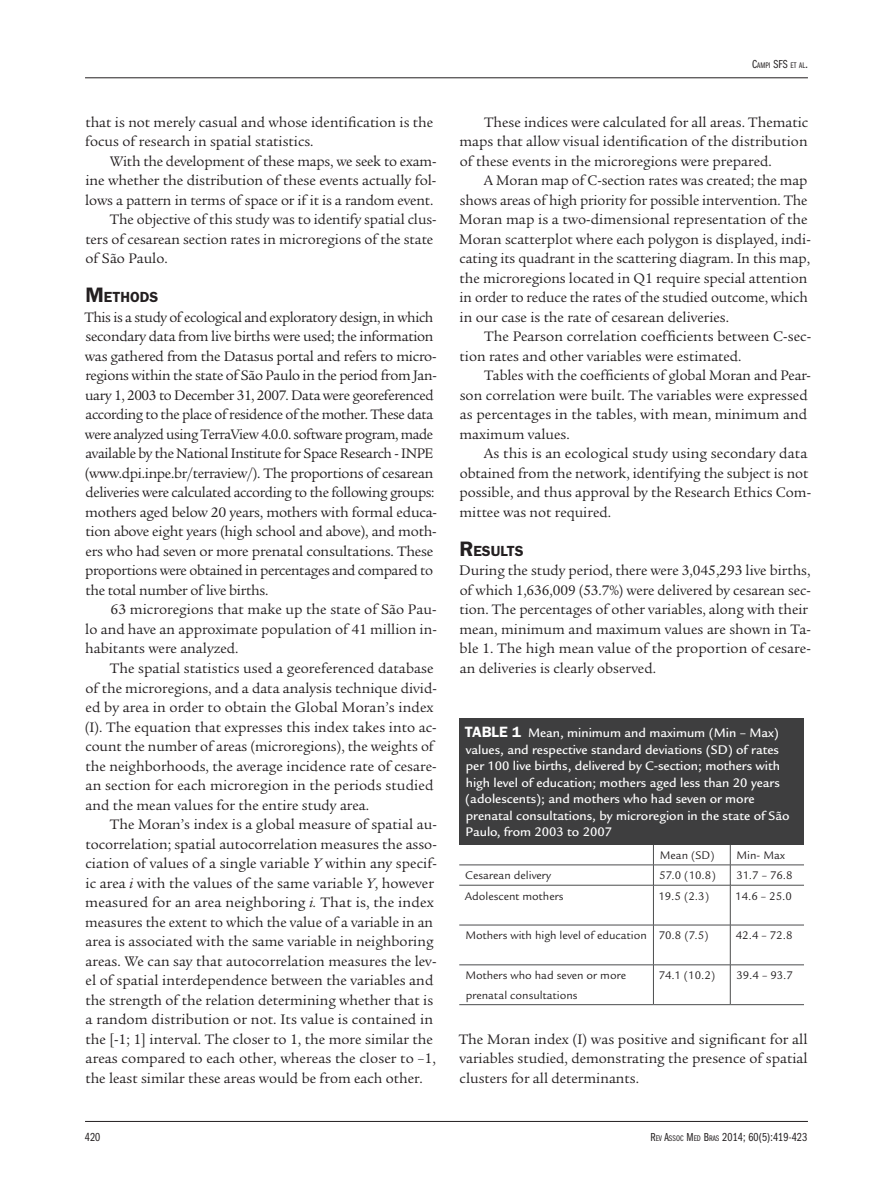
<style>
.page{position:relative;width:893px;height:1191px;background:#fff}
.page>*{position:absolute;margin:0;border:0;box-sizing:border-box;transform-origin:0 0}
.t1{font:15px/19.5px "Legacy Serif Std";color:#231f20}
.t2{font:15px/19.5px "Legacy Serif Std";letter-spacing:-.025em;color:#231f20}
.t3{font:600 14.7px "ITC Franklin Gothic Std";color:#231f20}
.t4{font:500 13.5px/16.5px "Legacy Sans Std";color:#fff}
.t5{font:12px/19.5px "Legacy Sans Std";color:#231f20}
.t6{font:12px "ITC Franklin Gothic Std Bk Cp";letter-spacing:.01em;color:#231f20}
.t7{font:8.4px "ITC Franklin Gothic Std Bk Cp";letter-spacing:.015em;color:#231f20}
.s1{font-size:21px}
.s2{font-style:italic}
.s3{font-size:12px}
.s4{font-family:"ITC Franklin Gothic Std";font-weight:600;font-size:15px}
.s5{font-size:8.4px}
</style>
<div class="page">
<hr style="left:85px;top:78px;width:723px;height:1px;background:#231f20">
<hr style="left:85px;top:1121px;width:723px;height:1px;background:#231f20">
<div style="left:459px;top:718px;width:345px;height:126px;background:#3e3e3f"></div>
<hr style="left:459px;top:864px;width:194px;height:1px;background:#4b4c4d">
<hr style="left:653px;top:864px;width:77px;height:1px;background:#4b4c4d">
<svg style="left:653px;top:844px;width:1px;height:41px"></svg>
<hr style="left:730px;top:864px;width:74px;height:1px;background:#4b4c4d">
<svg style="left:730px;top:844px;width:1px;height:41px"></svg>
<hr style="left:459px;top:885px;width:194px;height:1px;background:#4b4c4d">
<hr style="left:653px;top:885px;width:77px;height:1px;background:#4b4c4d">
<hr style="left:653px;top:885px;width:1px;height:39px;background:#4b4c4d">
<hr style="left:730px;top:885px;width:74px;height:1px;background:#4b4c4d">
<hr style="left:730px;top:885px;width:1px;height:39px;background:#4b4c4d">
<hr style="left:459px;top:924px;width:194px;height:1px;background:#4b4c4d">
<hr style="left:653px;top:924px;width:77px;height:1px;background:#4b4c4d">
<hr style="left:653px;top:925px;width:1px;height:39px;background:#4b4c4d">
<hr style="left:730px;top:924px;width:74px;height:1px;background:#4b4c4d">
<hr style="left:730px;top:925px;width:1px;height:39px;background:#4b4c4d">
<hr style="left:459px;top:964px;width:194px;height:1px;background:#4b4c4d">
<hr style="left:653px;top:964px;width:77px;height:1px;background:#4b4c4d">
<hr style="left:653px;top:965px;width:1px;height:39px;background:#4b4c4d">
<hr style="left:730px;top:964px;width:74px;height:1px;background:#4b4c4d">
<hr style="left:730px;top:965px;width:1px;height:39px;background:#4b4c4d">
<hr style="left:459px;top:1004px;width:194px;height:1px;background:#4b4c4d">
<hr style="left:653px;top:1004px;width:77px;height:1px;background:#4b4c4d">
<hr style="left:730px;top:1004px;width:74px;height:1px;background:#4b4c4d">
<p class="t1" style="left:85px;top:112px;width:349px">that is not merely casual and whose identification is the focus of research in spatial statistics.</p>
<p class="t1" style="left:110px;top:151px;width:328px">With the development of these maps, we seek to exam-</p>
<p class="t1" style="left:85px;top:171px;width:353px">ine whether the distribution of these events actually fol-</p>
<p class="t1" style="left:85px;top:190px;width:350px">lows a pattern in terms of space or if it is a random event.</p>
<p class="t1" style="left:110px;top:210px;width:328px">The objective of this study was to identify spatial clus-</p>
<p class="t1" style="left:85px;top:229px;width:349px">ters of cesarean section rates in microregions of the state</p>
<p class="t1" style="left:86px;top:249px;width:84px">of São Paulo.</p>
<p class="t3" style="left:85px;top:289px;width:74px"><span class="s1">M</span> ETHODS</p>
<p class="t2" style="left:84px;top:307px;width:354px">This is a study of ecological and exploratory design, in which secondary data from live births were used; the information was gathered from the Datasus portal and refers to micro&shy;regions within the state of São Paulo in the period from Jan&shy;uary 1, 2003 to December 31, 2007. Data were georeferenced according to the place of residence of the mother. These data were analyzed using TerraView 4.0.0. software program, made available by the National Institute for Space Research - INPE (www.dpi.inpe.br/terraview/). The proportions of cesarean deliveries were calculated according to the following groups: mothers aged below 20 years, mothers with formal educa&shy;tion above eight years (high school and above), and moth&shy;ers who had seven or more prenatal consultations. These proportions were obtained in percentages and compared to the total number of live births.</p>
<p class="t1" style="left:85px;top:600px;width:353px;text-align:justify;text-indent:25px">63 microregions that make up the state of São Pau&shy;lo and have an approximate population of 41 million in&shy;habitants were analyzed.</p>
<p class="t1" style="left:85px;top:658px;width:354px;text-indent:25px">The spatial statistics used a georeferenced database of the microregions, and a data analysis technique divid&shy;ed by area in order to obtain the Global Moran’s index (I). The equation that expresses this index takes into ac&shy;count the number of areas (microregions), the weights of the neighborhoods, the average incidence rate of cesare&shy;an section for each microregion in the periods studied and the mean values for the entire study area.</p>
<p class="t1" style="left:85px;top:814px;width:353px;text-indent:25px">The Moran’s index is a global measure of spatial au&shy;tocorrelation; spatial autocorrelation measures the asso&shy;ciation of values of a single variable <span class="s2">Y</span> within any specif&shy;ic area <span class="s2">i</span> with the values of the same variable <span class="s2">Y</span>, however measured for an area neighboring <span class="s2">i.</span> That is, the index measures the extent to which the value of a variable in an area is associated with the same variable in neighboring areas. We can say that autocorrelation measures the lev&shy;el of spatial interdependence between the variables and the strength of the relation determining whether that is a random distribution or not. Its value is contained in the [-1; 1] interval. The closer to 1, the more similar the areas compared to each other, whereas the closer to –1, the least similar these areas would be from each other.</p>
<p class="t7" style="left:752px;top:61px;width:57px"><span class="s3">C</span>AMPI <span class="s3">SFS</span> ET AL<span class="s3">.</span></p>
<p class="t1" style="left:459px;top:112px;width:350px;text-align:justify;text-indent:25px">These indices were calculated for all areas. Thematic maps that allow visual identification of the distribution of these events in the microregions were prepared.</p>
<p class="t1" style="left:459px;top:171px;width:353px;text-indent:25px">A Moran map of C-section rates was created; the map shows areas of high priority for possible intervention. The Moran map is a two-dimensional representation of the Moran scatterplot where each polygon is displayed, indi&shy;cating its quadrant in the scattering diagram. In this map, the microregions located in Q1 require special attention in order to reduce the rates of the studied outcome, which in our case is the rate of cesarean deliveries.</p>
<p class="t1" style="left:460px;top:327px;width:353px;text-indent:25px">The Pearson correlation coefficients between C-sec&shy;tion rates and other variables were estimated.</p>
<p class="t1" style="left:459px;top:366px;width:353px;text-indent:25px">Tables with the coefficients of global Moran and Pear&shy;son correlation were built. The variables were expressed as percentages in the tables, with mean, minimum and maximum values.</p>
<p class="t1" style="left:459px;top:444px;width:353px;text-indent:25px">As this is an ecological study using secondary data obtained from the network, identifying the subject is not possible, and thus approval by the Research Ethics Com&shy;mittee was not required.</p>
<p class="t3" style="left:460px;top:542px;width:65px"><span class="s1">R</span>ESULTS</p>
<p class="t1" style="left:459px;top:561px;width:353px">During the study period, there were 3,045,293 live births, of which 1,636,009 (53.7%) were delivered by cesarean sec&shy;tion. The percentages of other variables, along with their mean, minimum and maximum values are shown in Ta&shy;ble 1. The high mean value of the proportion of cesare&shy;an deliveries is clearly observed.</p>
<p class="t4" style="left:465px;top:724px;width:326px"><span class="s4">Table 1</span> Mean, minimum and maximum (Min – Max) values, and respective standard deviations (SD) of rates per 100 live births, delivered by C-section; mothers with high level of education; mothers aged less than 20 years (adolescents); and mothers who had seven or more prenatal consultations, by microregion in the state of São Paulo, from 2003 to 2007</p>
<p class="t5" style="left:660px;top:845px;width:56px">Mean (SD)</p>
<p class="t5" style="left:737px;top:845px;width:50px">Min- Max</p>
<p class="t5" style="left:465px;top:865px;width:87px">Cesarean delivery</p>
<p class="t5" style="left:659px;top:865px;width:58px">57.0 (10.8)</p>
<p class="t5" style="left:736px;top:865px;width:58px">31.7 – 76.8</p>
<p class="t5" style="left:465px;top:886px;width:100px">Adolescent mothers</p>
<p class="t5" style="left:658px;top:886px;width:52px">19.5 (2.3)</p>
<p class="t5" style="left:735px;top:886px;width:58px">14.6 – 25.0</p>
<p class="t5" style="left:465px;top:926px;width:245px">Mothers with high level of education 70.8 (7.5)</p>
<p class="t5" style="left:736px;top:926px;width:58px">42.4 – 72.8</p>
<p class="t5" style="left:465px;top:965px;width:162px">Mothers who had seven or more prenatal consultations</p>
<p class="t5" style="left:659px;top:965px;width:58px">74.1 (10.2)</p>
<p class="t5" style="left:736px;top:965px;width:58px">39.4 – 93.7</p>
<p class="t1" style="left:459px;top:1029px;width:350px;text-align:justify">The Moran index (I) was positive and significant for all variables studied, demonstrating the presence of spatial clusters for all determinants.</p>
<p class="t6" style="left:85px;top:1130px;width:17px">420</p>
<p class="t6" style="left:650px;top:1130px;width:158px">R<span class="s5">EV</span> A<span class="s5">SSOC</span> M<span class="s5">ED</span> B<span class="s5">RAS</span> 2014; 60(5):419-423</p>
</div>
